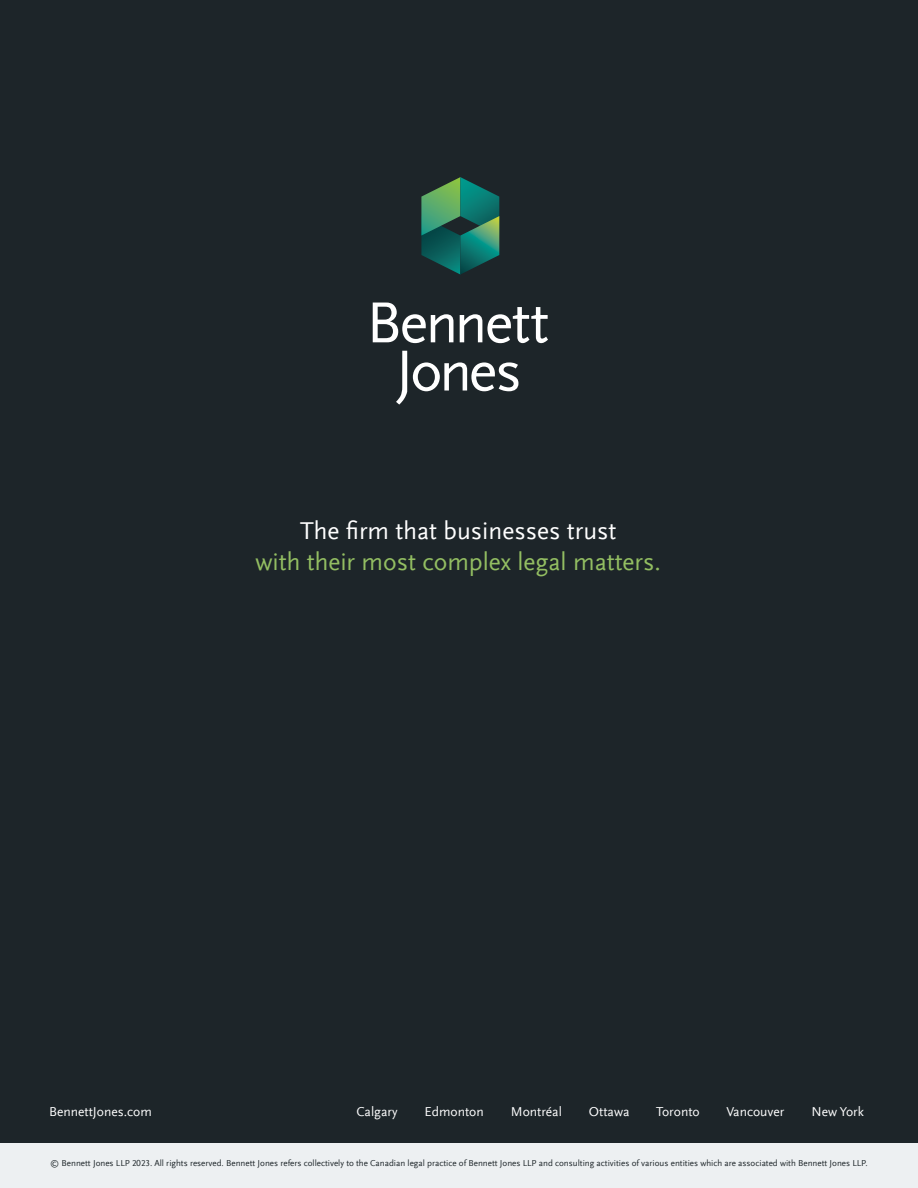
<style>
.page{position:relative;width:918px;height:1188px;background:#1d2529}
.page>*{position:absolute;margin:0;border:0;box-sizing:border-box;transform-origin:0 0}
.t1{font:25.5px "Scala Sans Offc";color:#93be62}
.t2{font:25.5px "Scala Sans Offc";color:#fff}
.t3{font:13.5px "Scala Sans Offc";color:#fff}
.t4{font:9px "Scala Sans Offc";color:#1d2529}
</style>
<div class="page">
<div style="left:0;top:1143px;width:918px;height:45px;background:#edf0f2"></div>
<svg style="left:421px;top:177px;width:78px;height:98px"></svg>
<svg style="left:373px;top:303px;width:80px;height:40px"></svg>
<svg style="left:460px;top:307px;width:88px;height:36px"></svg>
<svg style="left:396px;top:351px;width:11px;height:54px"></svg>
<svg style="left:413px;top:362px;width:105px;height:29px"></svg>
<h1 class="t2" style="left:300px;top:517px;width:318px">The firm that businesses trust</h1>
<h1 class="t1" style="left:256px;top:548px;width:407px">with their most complex legal matters.</h1>
<h2 class="t3" style="left:49px;top:1104px;width:104px">BennettJones.com</h2>
<h2 class="t3" style="left:357px;top:1105px;width:42px">Calgary</h2>
<h2 class="t3" style="left:425px;top:1105px;width:61px">Edmonton</h2>
<h2 class="t3" style="left:511px;top:1105px;width:53px">Montréal</h2>
<h2 class="t3" style="left:589px;top:1105px;width:42px">Ottawa</h2>
<h2 class="t3" style="left:656px;top:1105px;width:45px">Toronto</h2>
<h2 class="t3" style="left:726px;top:1105px;width:60px">Vancouver</h2>
<h2 class="t3" style="left:811px;top:1105px;width:54px">New York</h2>
<p class="t4" style="left:50px;top:1158px;width:819px">© Bennett Jones LLP 2023. All rights reserved. Bennett Jones refers collectively to the Canadian legal practice of Bennett Jones LLP and consulting activities of various entities which are associated with Bennett Jones LLP.</p>
</div>
